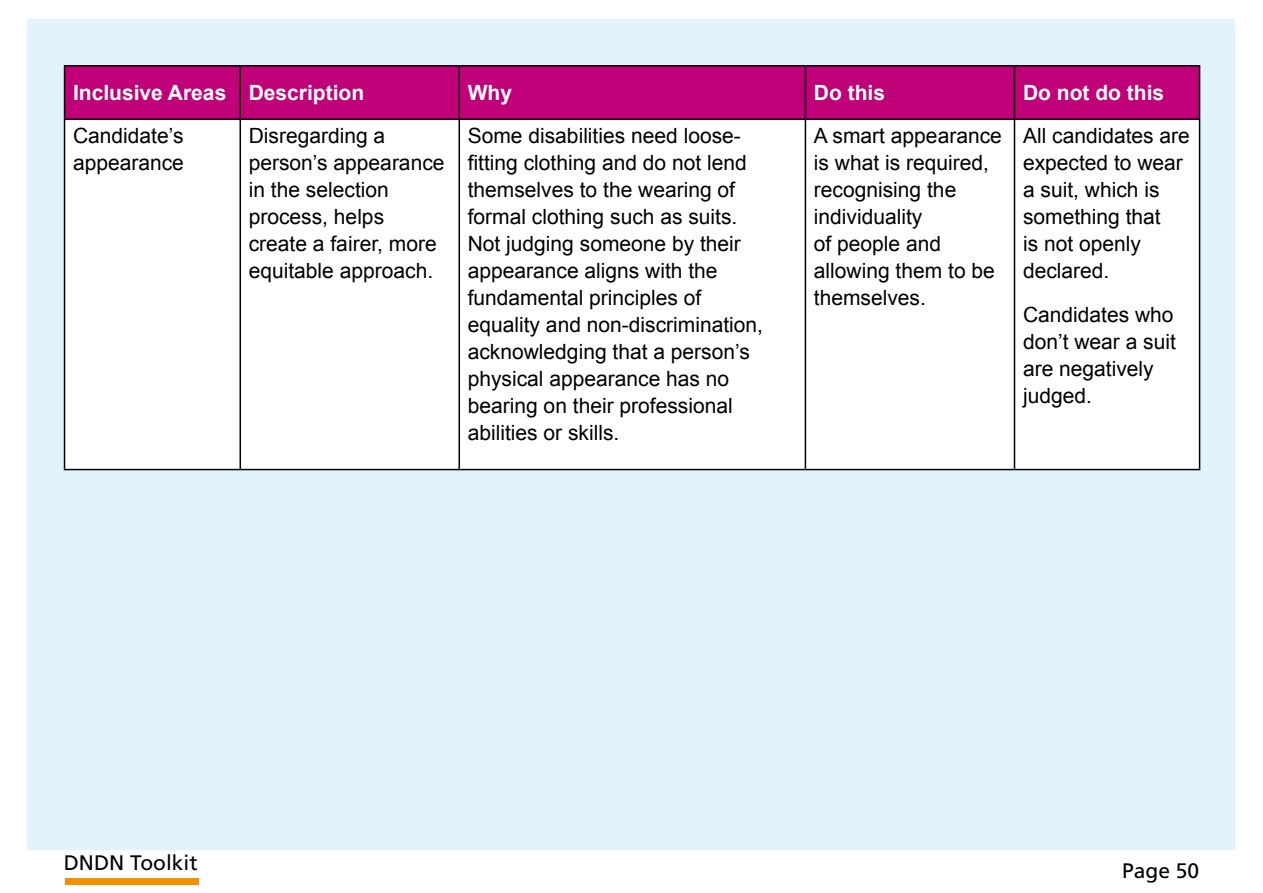
<style>
.page{position:relative;width:1263px;height:893px;background:#fff}
.page>*{position:absolute;margin:0;border:0;box-sizing:border-box;transform-origin:0 0}
.Body{font:21px/27px "Arial";color:#000}
.Table_header{font:700 21px "Arial";color:#fff}
.t1{font:21px "Frutiger LT Std";color:#000}
</style>
<div class="page">
<div style="left:28px;top:19px;width:1207px;height:830px;background:#e3f3fd"></div>
<div style="left:65px;top:67px;width:1134px;height:52px;background:#bf0078"></div>
<div style="left:65px;top:120px;width:1134px;height:349px;background:#fff"></div>
<hr style="left:64px;top:65px;width:176px;height:2px;background:#000">
<hr style="left:64px;top:67px;width:1px;height:52px;background:#000">
<hr style="left:240px;top:65px;width:219px;height:2px;background:#000">
<hr style="left:239px;top:67px;width:2px;height:52px;background:#000">
<hr style="left:459px;top:65px;width:346px;height:2px;background:#000">
<hr style="left:458px;top:67px;width:2px;height:52px;background:#000">
<hr style="left:805px;top:65px;width:209px;height:2px;background:#000">
<hr style="left:805px;top:67px;width:1px;height:52px;background:#000">
<hr style="left:1014px;top:65px;width:186px;height:2px;background:#000">
<hr style="left:1014px;top:67px;width:1px;height:52px;background:#000">
<hr style="left:1199px;top:67px;width:1px;height:52px;background:#000">
<hr style="left:64px;top:119px;width:176px;height:1px;background:#000">
<hr style="left:64px;top:120px;width:1px;height:349px;background:#000">
<hr style="left:240px;top:119px;width:219px;height:1px;background:#000">
<hr style="left:239px;top:120px;width:2px;height:349px;background:#000">
<hr style="left:459px;top:119px;width:346px;height:1px;background:#000">
<hr style="left:458px;top:120px;width:2px;height:349px;background:#000">
<hr style="left:805px;top:119px;width:209px;height:1px;background:#000">
<hr style="left:805px;top:120px;width:1px;height:349px;background:#000">
<hr style="left:1014px;top:119px;width:186px;height:1px;background:#000">
<hr style="left:1014px;top:120px;width:1px;height:349px;background:#000">
<hr style="left:1199px;top:120px;width:1px;height:349px;background:#000">
<hr style="left:64px;top:469px;width:176px;height:1px;background:#000">
<hr style="left:240px;top:469px;width:219px;height:1px;background:#000">
<hr style="left:459px;top:469px;width:346px;height:1px;background:#000">
<hr style="left:805px;top:469px;width:209px;height:1px;background:#000">
<hr style="left:1014px;top:469px;width:186px;height:1px;background:#000">
<div style="left:65px;top:878px;width:134px;height:6px;background:#f39000"></div>
<p class="Table_header" style="left:73px;top:79px;width:155px">Inclusive Areas</p>
<p class="Table_header" style="left:249px;top:79px;width:117px">Description</p>
<p class="Table_header" style="left:468px;top:79px;width:46px">Why</p>
<p class="Table_header" style="left:814px;top:79px;width:73px">Do this</p>
<p class="Table_header" style="left:1023px;top:79px;width:143px">Do not do this</p>
<p class="Body" style="left:73px;top:122px;width:112px">Candidate’s appearance</p>
<p class="Body" style="left:249px;top:122px;width:197px">Disregarding a person’s appearance in the selection process, helps create a fairer, more equitable approach.</p>
<p class="Body" style="left:468px;top:122px;width:297px">Some disabilities need loose&shy;fitting clothing and do not lend themselves to the wearing of formal clothing such as suits.<br>Not judging someone by their appearance aligns with the fundamental principles of equality and non-discrimination, acknowledging that a person’s physical appearance has no bearing on their professional abilities or skills.</p>
<p class="Body" style="left:814px;top:122px;width:189px">A smart appearance is what is required, recognising the individuality<br>of people and allowing them to be themselves.</p>
<p class="Body" style="left:1023px;top:122px;width:168px">All candidates are expected to wear a suit, which is something that<br>is not openly declared.</p>
<p class="Body" style="left:1023px;top:301px;width:154px">Candidates who don’t wear a suit are negatively judged.</p>
<p class="t1" style="left:64px;top:850px;width:135px">DNDN Toolkit</p>
<p class="t1" style="left:1122px;top:858px;width:79px">Page 50</p>
</div>
